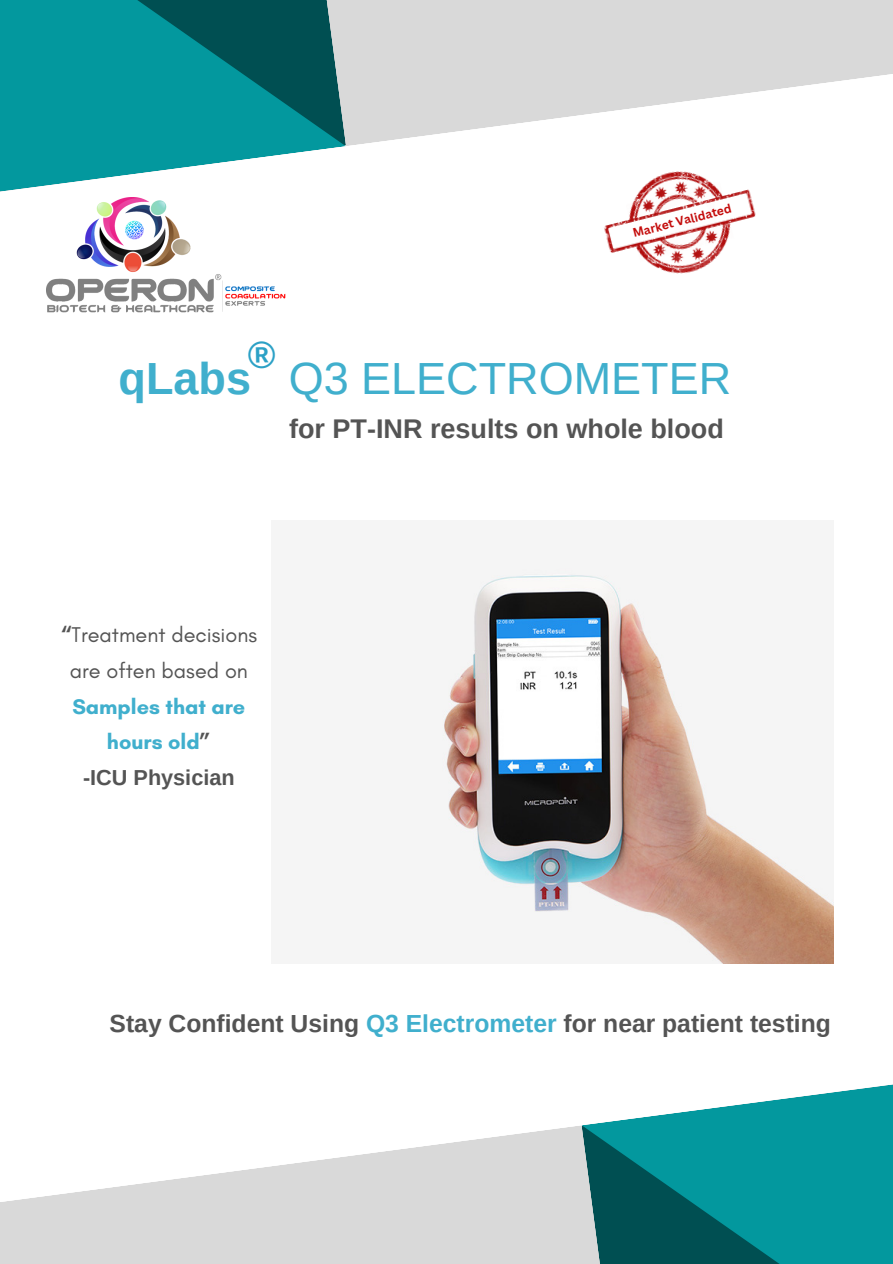
<style>
.page{position:relative;width:893px;height:1264px;background:#fff}
.page>*{position:absolute;margin:0;border:0;box-sizing:border-box;transform-origin:0 0}
.t1{font:45px "Arimo";color:#40afcd}
.t2{font:700 27px "Arimo";color:#545454}
.t3{font:700 24.6px "Arimo";color:#545454}
.t4{font:21.6px/36px "Glacial Indifference";color:#545454;text-align:center}
.t5{font:700 12px "Canva Sans";color:#c40d0c}
.s1{font-weight:700}
.s2{font-weight:700;color:#40afcd}
.s3{font-family:"Arimo";font-weight:700}
.s4{color:#40afcd}
</style>
<div class="page">
<svg style="left:0;top:1126px;width:581px;height:137px;fill:#d9d9d9"></svg>
<svg style="left:346px;top:0;width:546px;height:146px;fill:#d9d9d9"></svg>
<svg style="left:581px;top:1084px;width:311px;height:179px;background:#25959a"></svg>
<svg style="left:0;top:0;width:346px;height:192px;background:#25969b"></svg>
<img style="left:442px;top:568px;width:391px;height:395px">
<img style="left:46px;top:197px;width:240px;height:116px">
<img style="left:604px;top:171px;width:152px;height:103px">
<h2 class="t5" style="left:630px;top:225px;width:103px;rotate:-14deg">Market Validated</h2>
<h2 class="t1" style="left:119px;top:353px;width:614px"><span class="s1">qLabs</span> Q3 ELECTROMETER</h2>
<p class="t2" style="left:289px;top:413px;width:436px">for PT-INR results on whole blood</p>
<h1 class="t4" style="left:61px;top:616px;width:198px"><span class="s1">“</span>Treatment decisions are often based on<br><span class="s2">Samples that are hours old</span><span class="s1">”<br></span><span class="s3">-ICU Physician</span></h1>
<h3 class="t3" style="left:110px;top:1009px;width:722px">Stay Confident Using <span class="s4">Q3 Electrometer</span> for near patient testing</h3>
</div>
